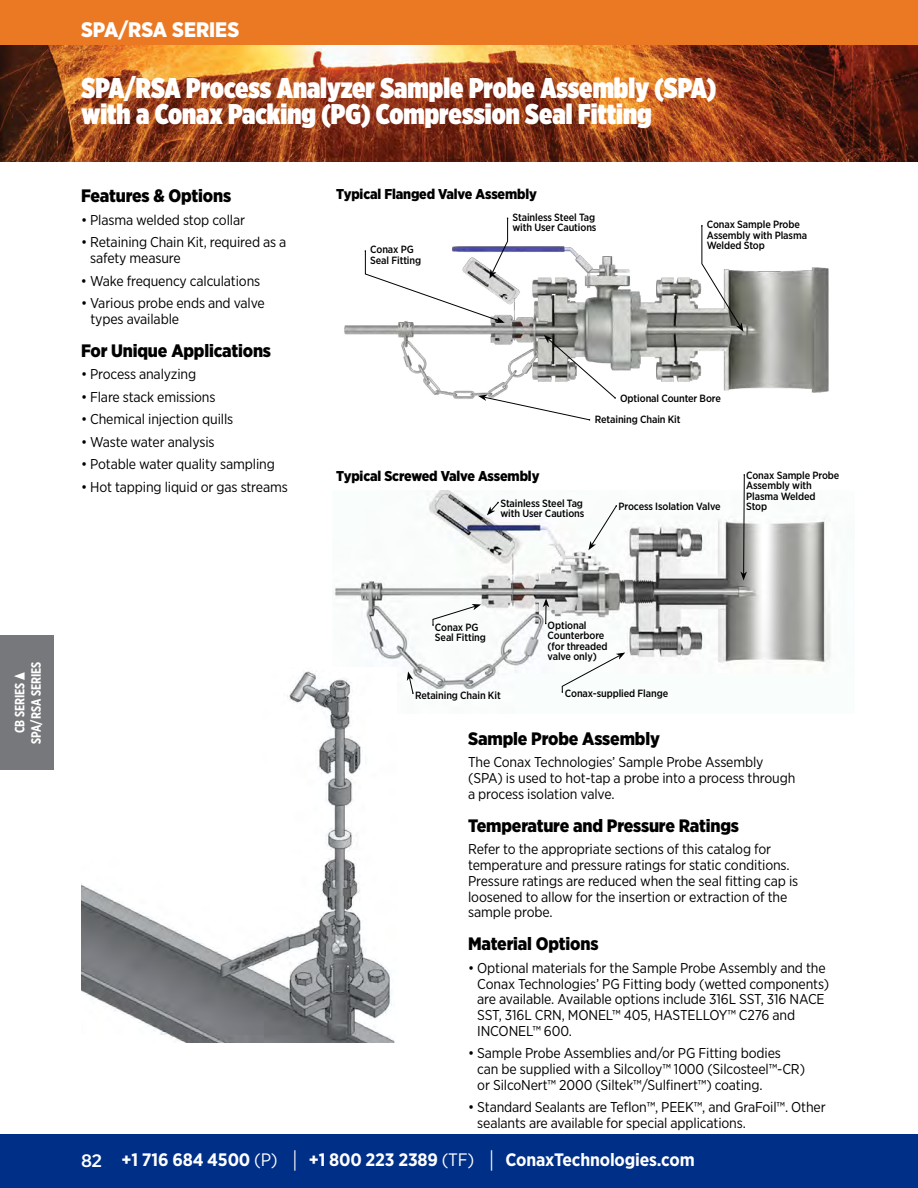
<style>
.page{position:relative;width:918px;height:1188px;background:#fff}
.page>*{position:absolute;margin:0;border:0;box-sizing:border-box;transform-origin:0 0}
.t1{font:900 28.5px/25.5px "Gotham X Narrow";color:#fff}
.t2{font:900 21px "Gotham Narrow";color:#fff}
.t3{font:900 18px "Gotham Narrow";letter-spacing:-.01em;color:#000}
.t4{font:700 18px "Gotham Narrow";letter-spacing:-.01em;color:#fff}
.t5{font:500 18px "Gotham Narrow";color:#fff;scale:1.1 1}
.t6{font:14.25px/15.8px "Gotham Narrow";letter-spacing:-.01em;color:#000}
.t7{font:900 14.25px "Gotham Narrow";letter-spacing:-.01em;color:#000}
.t8{font:700 13.5px/16.2px "Gotham X Narrow";color:#fff}
.t9{font:500 10.5px/10.5px "Gotham Narrow";letter-spacing:-.01em;color:#000}
.s1{font-weight:400}
.s2{font-weight:400;font-size:22.5px}
</style>
<div class="page">
<div style="left:0;top:1134px;width:918px;height:54px;background:#002f87"></div>
<div style="left:0;top:0;width:918px;height:45px;background:#eb7923"></div>
<img style="left:0;top:45px;width:918px;height:117px">
<img style="left:344px;top:220px;width:485px;height:179px">
<svg style="left:701px;top:225px;width:43px;height:107px"></svg>
<svg style="left:365px;top:218px;width:143px;height:105px"></svg>
<svg style="left:478px;top:335px;width:138px;height:86px"></svg>
<img style="left:333px;top:490px;width:498px;height:204px">
<svg style="left:487px;top:502px;width:12px;height:13px"></svg>
<svg style="left:588px;top:505px;width:29px;height:45px"></svg>
<svg style="left:740px;top:474px;width:7px;height:106px"></svg>
<svg style="left:407px;top:671px;width:7px;height:23px"></svg>
<svg style="left:432px;top:604px;width:49px;height:22px"></svg>
<svg style="left:562px;top:652px;width:63px;height:41px"></svg>
<svg style="left:543px;top:598px;width:6px;height:26px"></svg>
<img style="left:81px;top:667px;width:315px;height:376px">
<div style="left:0;top:635px;width:54px;height:135px;background:#77787b"></div>
<svg style="left:14px;top:672px;width:11px;height:8px"></svg>
<p class="t2" style="left:81px;top:15px;width:160px">SPA/RSA SERIES</p>
<p class="t1" style="left:82px;top:75px;width:636px">SPA/RSA Process Analyzer Sample Probe Assembly (SPA) with a Conax Packing (PG) Compression Seal Fitting</p>
<p class="t3" style="left:81px;top:184px;width:152px">Features &amp; Options</p>
<p class="t6" style="left:81px;top:212px;width:166px">• Plasma welded stop collar</p>
<p class="t6" style="left:90px;top:234px;width:198px;text-indent:-9px">• Retaining Chain Kit, required as a safety measure</p>
<p class="t6" style="left:81px;top:272px;width:181px">• Wake frequency calculations</p>
<p class="t6" style="left:91px;top:295px;width:176px;text-indent:-10px">• Various probe ends and valve types available</p>
<p class="t3" style="left:81px;top:339px;width:192px">For Unique Applications</p>
<p class="t6" style="left:81px;top:366px;width:117px">• Process analyzing</p>
<p class="t6" style="left:81px;top:389px;width:136px">• Flare stack emissions</p>
<p class="t6" style="left:81px;top:411px;width:154px">• Chemical injection quills</p>
<p class="t6" style="left:81px;top:434px;width:135px">• Waste water analysis</p>
<p class="t6" style="left:81px;top:456px;width:195px">• Potable water quality sampling</p>
<p class="t6" style="left:81px;top:479px;width:208px">• Hot tapping liquid or gas streams</p>
<p class="t7" style="left:336px;top:185px;width:202px">Typical Flanged Valve Assembly</p>
<p class="t9" style="left:370px;top:244px;width:52px">Conax PG<br>Seal Fitting</p>
<p class="t9" style="left:512px;top:212px;width:86px">Stainless Steel Tag with User Cautions</p>
<p class="t9" style="left:707px;top:219px;width:102px">Conax Sample Probe<br>Assembly with Plasma<br>Welded Stop</p>
<p class="t9" style="left:620px;top:392px;width:102px">Optional Counter Bore</p>
<p class="t7" style="left:336px;top:467px;width:205px">Typical Screwed Valve Assembly</p>
<p class="t9" style="left:595px;top:414px;width:87px">Retaining Chain Kit</p>
<p class="t9" style="left:500px;top:498px;width:86px">Stainless Steel Tag with User Cautions</p>
<p class="t9" style="left:619px;top:501px;width:104px">Process Isolation Valve</p>
<p class="t9" style="left:746px;top:470px;width:95px">Conax Sample Probe<br>Assembly with<br>Plasma Welded<br>Stop</p>
<p class="t8" style="left:12px;top:744px;width:84px;text-indent:11px;rotate:-90deg">CB SERIES<br>SPA/RSA SERIES</p>
<p class="t9" style="left:435px;top:621px;width:52px">Conax PG<br>Seal Fitting</p>
<p class="t9" style="left:548px;top:620px;width:61px">Optional<br>Counterbore (for threaded valve only)</p>
<p class="t9" style="left:415px;top:690px;width:87px">Retaining Chain Kit</p>
<p class="t9" style="left:565px;top:687px;width:105px">Conax-supplied Flange</p>
<p class="t3" style="left:468px;top:727px;width:193px">Sample Probe Assembly</p>
<p class="t6" style="left:468px;top:754px;width:329px">The Conax Technologies’ Sample Probe Assembly (SPA) is used to hot-tap a probe into a process through a process isolation valve.</p>
<p class="t3" style="left:468px;top:814px;width:272px">Temperature and Pressure Ratings</p>
<p class="t6" style="left:468px;top:841px;width:332px">Refer to the appropriate sections of this catalog for temperature and pressure ratings for static conditions.<br>Pressure ratings are reduced when the seal fitting cap is loosened to allow for the insertion or extraction of the sample probe.</p>
<p class="t3" style="left:468px;top:932px;width:132px">Material Options</p>
<p class="t6" style="left:477px;top:960px;width:353px;text-indent:-9px">• Optional materials for the Sample Probe Assembly and the Conax Technologies’ PG Fitting body (wetted components) are available. Available options include 316L SST, 316 NACE SST, 316L CRN, MONEL™ 405, HASTELLOY™ C276 and INCONEL™ 600.</p>
<p class="t6" style="left:477px;top:1045px;width:329px;text-indent:-9px">• Sample Probe Assemblies and/or PG Fitting bodies can be supplied with a Silcolloy™ 1000 (Silcosteel™-CR) or SilcoNert™ 2000 (Siltek™/Sulfinert™) coating.</p>
<p class="t6" style="left:477px;top:1099px;width:350px;text-indent:-9px">• Standard Sealants are Teflon™, PEEK™, and GraFoil™. Other sealants are available for special applications.</p>
<p class="t5" style="left:81px;top:1149px;width:21px">82</p>
<p class="t4" style="left:122px;top:1149px;width:575px">+1 716 684 4500 <span class="s1">(P)</span> <span class="s2">|</span> +1 800 223 2389 <span class="s1">(TF)</span> <span class="s2">|</span> ConaxTechnologies.com</p>
</div>
